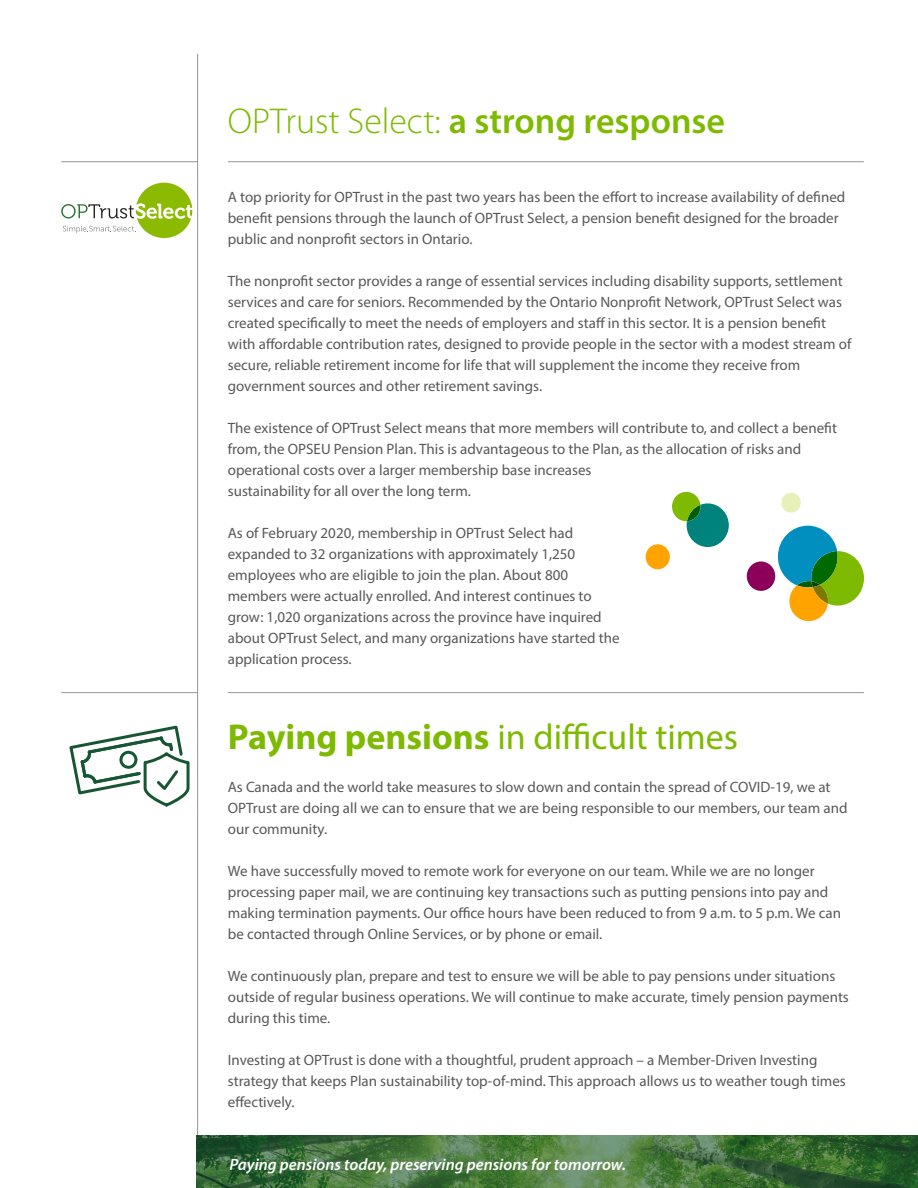
<style>
.page{position:relative;width:918px;height:1188px;background:#fff}
.page>*{position:absolute;margin:0;border:0;box-sizing:border-box;transform-origin:0 0}
.t1{font:36px "Myriad Pro";color:#7dba00}
.t2{font:600 36px "Myriad Pro";color:#7dba00}
.t3{font:italic 600 16.5px "Myriad Pro";color:#fff}
.t4{font:15px/21px "Myriad Pro";color:#57585a}
.s1{font-weight:300}
.s2{font-weight:700}
</style>
<div class="page">
<hr style="left:228px;top:161px;width:636px;height:1px;background:#939598">
<hr style="left:197px;top:54px;width:1px;height:1082px;background:#939598">
<hr style="left:61px;top:161px;width:137px;height:1px;background:#939598">
<svg style="left:197px;top:1136px;width:721px;height:52px;background:#43723e"></svg>
<hr style="left:228px;top:692px;width:636px;height:1px;background:#939598">
<hr style="left:61px;top:692px;width:137px;height:1px;background:#939598">
<svg style="left:61px;top:183px;width:131px;height:55px"></svg>
<svg style="left:69px;top:725px;width:121px;height:82px"></svg>
<div style="left:747px;top:561px;width:28px;height:30px;background:#8c0059;border-radius:50%"></div>
<svg style="left:778px;top:526px;width:86px;height:95px"></svg>
<div style="left:646px;top:544px;width:24px;height:25px;background:#ffa300;border-radius:50%"></div>
<svg style="left:672px;top:492px;width:57px;height:55px"></svg>
<div style="left:781px;top:493px;width:20px;height:20px;background:#e8f0ba;border-radius:50%"></div>
<p class="t2" style="left:228px;top:98px;width:499px"><span class="s1">OPTrust Select:</span> a strong response</p>
<p class="t4" style="left:228px;top:186px;width:619px">A top priority for OPTrust in the past two years has been the effort to increase availability of defined benefit pensions through the launch of OPTrust Select, a pension benefit designed for the broader public and nonprofit sectors in Ontario.</p>
<p class="t4" style="left:228px;top:270px;width:616px">The nonprofit sector provides a range of essential services including disability supports, settlement</p>
<p class="t4" style="left:228px;top:291px;width:625px">services and care for seniors. Recommended by the Ontario Nonprofit Network, OPTrust Select was created specifically to meet the needs of employers and staff in this sector. It is a pension benefit with affordable contribution rates, designed to provide people in the sector with a modest stream of secure, reliable retirement income for life that will supplement the income they receive from government sources and other retirement savings.</p>
<p class="t4" style="left:228px;top:417px;width:611px">The existence of OPTrust Select means that more members will contribute to, and collect a benefit from, the OPSEU Pension Plan. This is advantageous to the Plan, as the allocation of risks and operational costs over a larger membership base increases<br>sustainability for all over the long term.</p>
<p class="t4" style="left:228px;top:522px;width:393px">As of February 2020, membership in OPTrust Select had expanded to 32 organizations with approximately 1,250 employees who are eligible to join the plan. About 800 members were actually enrolled. And interest continues to grow: 1,020 organizations across the province have inquired about OPTrust Select, and many organizations have started the application process.</p>
<p class="t1" style="left:228px;top:714px;width:512px"><span class="s2">Paying pensions</span> in difficult times</p>
<p class="t4" style="left:228px;top:776px;width:604px">As Canada and the world take measures to slow down and contain the spread of COVID-19, we at</p>
<p class="t4" style="left:228px;top:797px;width:621px">OPTrust are doing all we can to ensure that we are being responsible to our members, our team and</p>
<p class="t4" style="left:228px;top:818px;width:101px">our community.</p>
<p class="t4" style="left:228px;top:860px;width:588px">We have successfully moved to remote work for everyone on our team. While we are no longer</p>
<p class="t4" style="left:228px;top:881px;width:602px">processing paper mail, we are continuing key transactions such as putting pensions into pay and</p>
<p class="t4" style="left:228px;top:902px;width:615px">making termination payments. Our office hours have been reduced to from 9 a.m. to 5 p.m. We can</p>
<p class="t4" style="left:228px;top:923px;width:376px">be contacted through Online Services, or by phone or email.</p>
<p class="t4" style="left:228px;top:965px;width:609px">We continuously plan, prepare and test to ensure we will be able to pay pensions under situations</p>
<p class="t4" style="left:228px;top:986px;width:623px">outside of regular business operations. We will continue to make accurate, timely pension payments</p>
<p class="t4" style="left:228px;top:1007px;width:104px">during this time.</p>
<p class="t4" style="left:228px;top:1049px;width:591px">Investing at OPTrust is done with a thoughtful, prudent approach – a Member-Driven Investing</p>
<p class="t4" style="left:228px;top:1070px;width:619px">strategy that keeps Plan sustainability top-of-mind. This approach allows us to weather tough times</p>
<p class="t4" style="left:228px;top:1091px;width:68px">effectively.</p>
<p class="t3" style="left:229px;top:1154px;width:398px">Paying pensions today, preserving pensions for tomorrow.</p>
</div>
